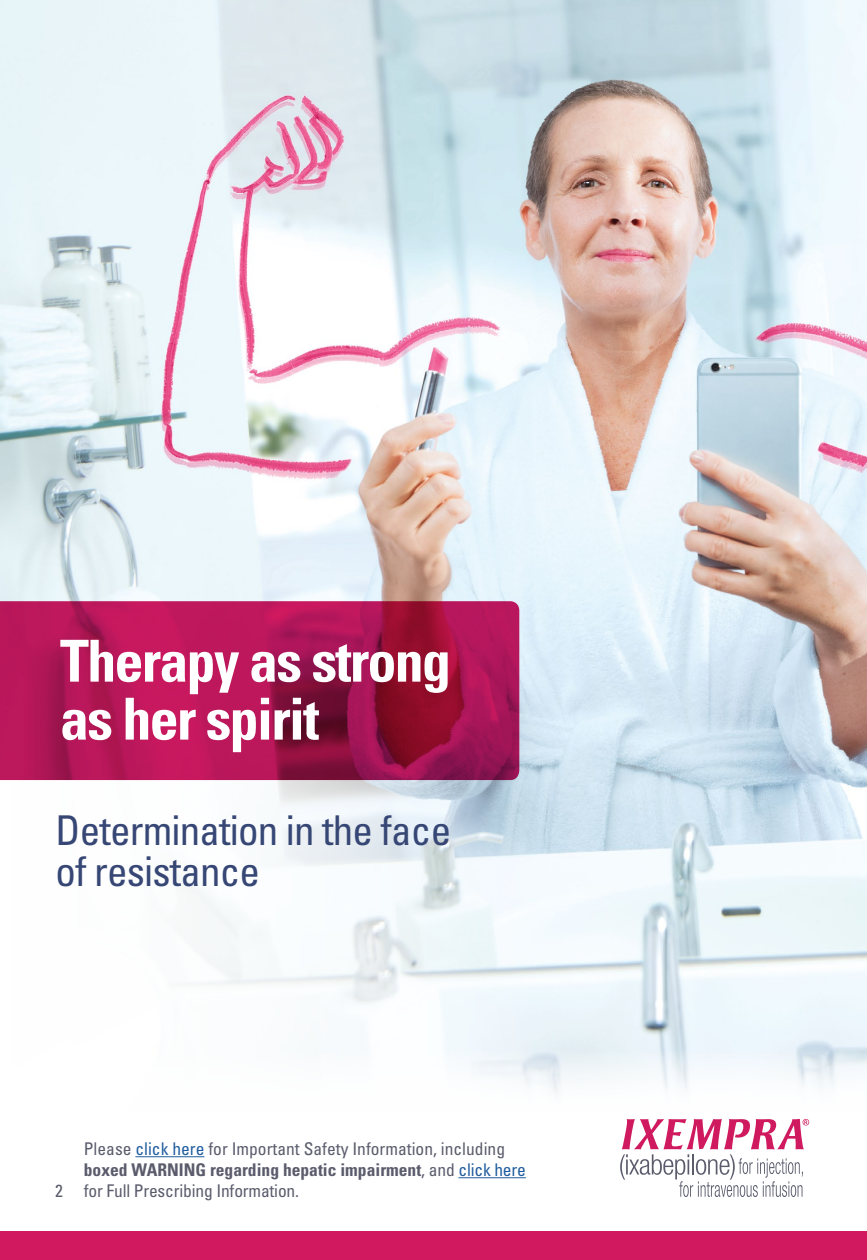
<style>
.page{position:relative;width:867px;height:1260px;background:#fff}
.page>*{position:absolute;margin:0;border:0;box-sizing:border-box;transform-origin:0 0}
.t1{font:700 condensed 57.93px/57.9px "Univers LT Std";letter-spacing:-.03em;color:#fff}
.t2{font:condensed 41.12px/41.1px "Univers LT Std";letter-spacing:-.02em;color:#374775}
.t3{font:condensed 17.5px "Univers LT Std";color:#5a5c6c}
.t4{font:700 condensed 17.5px "Univers LT Std";color:#5a5c6c}
.s1{color:#205d9e}
.s2{font-weight:400}
.s3{font-weight:400;color:#205d9e}
</style>
<div class="page">
<img style="left:0;top:0;width:866px;height:1049px">
<div style="left:0;top:1231px;width:866px;height:29px;background:#d0195f"></div>
<svg style="left:0;top:780px;width:538px;height:378px"></svg>
<div style="left:0;top:1049px;width:866px;height:70px;background:#fff"></div>
<svg style="left:620px;top:1119px;width:189px;height:78px"></svg>
<svg style="left:0;top:601px;width:519px;height:179px;background:#aa1450"></svg>
<hr style="left:135px;top:1156px;width:69px;height:1px;background:#205d9e">
<hr style="left:458px;top:1177px;width:67px;height:1px;background:#205d9e">
<h1 class="t1" style="left:60px;top:632px;width:392px">Therapy as strong as her spirit</h1>
<h2 class="t2" style="left:55px;top:809px;width:397px">Determination in the face of resistance</h2>
<p class="t3" style="left:84px;top:1138px;width:422px">Please <span class="s1">click here</span> for Important Safety Information, including</p>
<p class="t4" style="left:84px;top:1159px;width:443px">boxed WARNING regarding hepatic impairment<span class="s2">, and</span> <span class="s3">click here</span></p>
<p class="t3" style="left:55px;top:1180px;width:245px">2 for Full Prescribing Information.</p>
</div>
